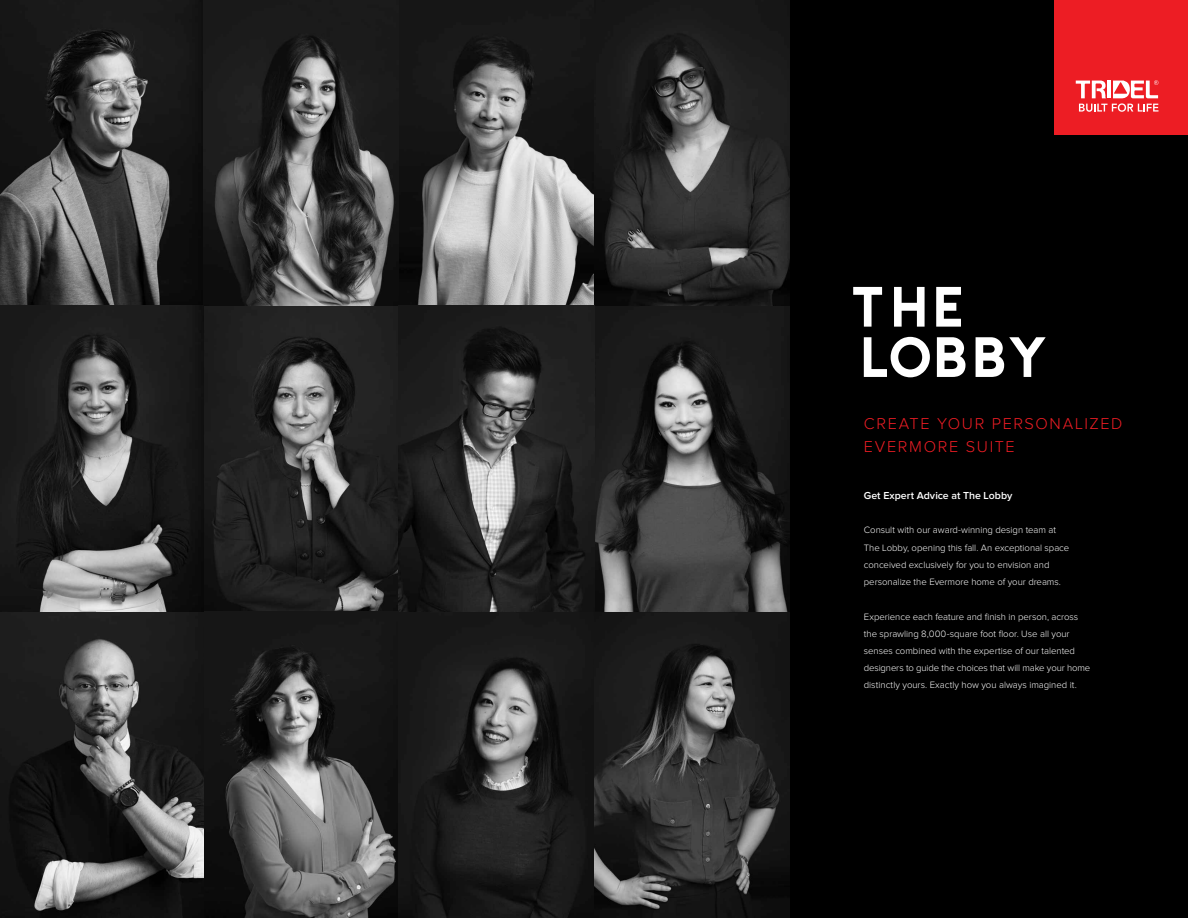
<style>
.page{position:relative;width:1188px;height:918px;background:#000}
.page>*{position:absolute;margin:0;border:0;box-sizing:border-box;transform-origin:0 0}
.t1{font:300 16.27px/23px "Proxima Nova";letter-spacing:.095em;color:#ed1d24}
.t2{font:600 10.5px "Proxima Nova";color:#fff}
.t3{font:300 9.6px/17.2px "Proxima Nova";letter-spacing:-.005em;color:#fff}
</style>
<div class="page">
<svg style="left:853px;top:287px;width:29px;height:40px"></svg>
<svg style="left:894px;top:287px;width:31px;height:40px"></svg>
<svg style="left:936px;top:287px;width:25px;height:40px"></svg>
<svg style="left:864px;top:337px;width:66px;height:40px"></svg>
<svg style="left:937px;top:337px;width:29px;height:40px"></svg>
<svg style="left:976px;top:337px;width:70px;height:40px"></svg>
<div style="left:1055px;top:0;width:133px;height:135px;background:#ed1d24"></div>
<svg style="left:1076px;top:80px;width:83px;height:32px"></svg>
<img style="left:0;top:306px;width:399px;height:612px">
<img style="left:0;top:0;width:594px;height:306px">
<img style="left:399px;top:611px;width:390px;height:307px">
<img style="left:594px;top:0;width:195px;height:611px">
<img style="left:399px;top:306px;width:195px;height:305px">
<h1 class="t1" style="left:864px;top:413px;width:260px">CREATE YOUR PERSONALIZED<br>EVERMORE SUITE</h1>
<p class="t2" style="left:864px;top:491px;width:150px">Get Expert Advice at The Lobby</p>
<p class="t3" style="left:864px;top:522px;width:207px">Consult with our award-winning design team at The Lobby, opening this fall. An exceptional space conceived exclusively for you to envision and personalize the Evermore home of your dreams.</p>
<p class="t3" style="left:864px;top:608px;width:228px">Experience each feature and finish in person, across the sprawling 8,000-square foot floor. Use all your senses combined with the expertise of our talented designers to guide the choices that will make your home distinctly yours. Exactly how you always imagined it.</p>
</div>
